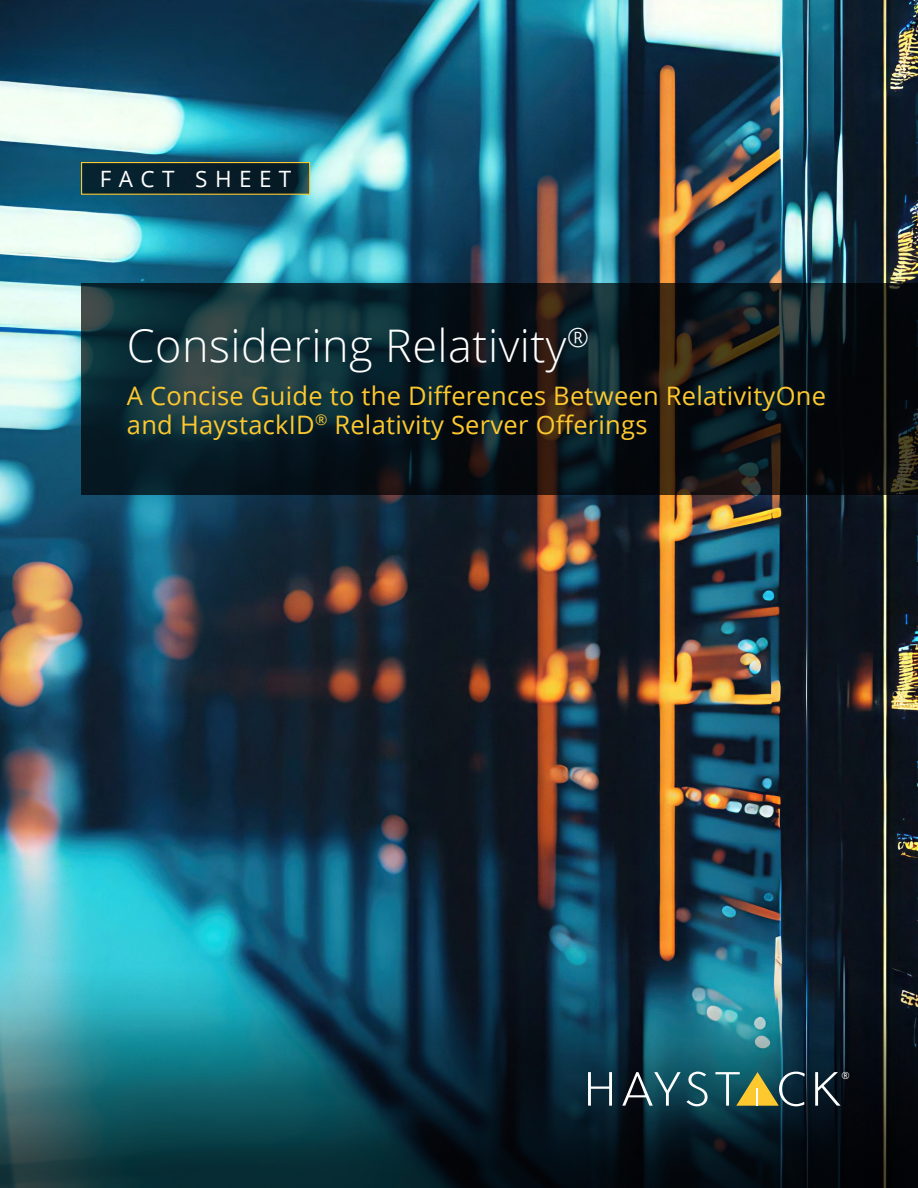
<style>
.page{position:relative;width:918px;height:1188px;background:#fff}
.page>*{position:absolute;margin:0;border:0;box-sizing:border-box;transform-origin:0 0}
.t1{font:300 45px "Open Sans";letter-spacing:.01em;color:#fff}
.t2{font:25.5px/28.5px "Open Sans";letter-spacing:.01em;color:#fdc82f}
.t3{font:22.5px "Open Sans";letter-spacing:.33em;color:#fff}
.t4{font:9.9px "Open Sans";color:#fff}
</style>
<div class="page">
<img style="left:0;top:0;width:918px;height:966px">
<svg style="left:0;top:966px;width:918px;height:39px;background:#20667a"></svg>
<div style="left:82px;top:163px;width:228px;height:31px;background:#061e2a"></div>
<div style="left:81px;top:162px;width:229px;height:33px;border:1px solid #fdc82f"></div>
<svg style="left:81px;top:283px;width:837px;height:212px;background:#0f1d21"></svg>
<svg style="left:0;top:1005px;width:918px;height:183px;background:#103c47"></svg>
<svg style="left:588px;top:1072px;width:24px;height:34px"></svg>
<svg style="left:622px;top:1072px;width:86px;height:34px;background:#3a616b"></svg>
<svg style="left:715px;top:1072px;width:90px;height:34px;background:#5d755d"></svg>
<svg style="left:815px;top:1072px;width:26px;height:34px"></svg>
<p class="t3" style="left:100px;top:166px;width:193px">FACT SHEET</p>
<h1 class="t1" style="left:127px;top:327px;width:463px">Considering Relativity<sup>®</sup></h1>
<p class="t2" style="left:127px;top:381px;width:701px">A Concise Guide to the Differences Between RelativityOne and HaystackID<sup>®</sup> Relativity Server Offerings</p>
<p class="t4" style="left:842px;top:1070px;width:10px">®</p>
</div>
